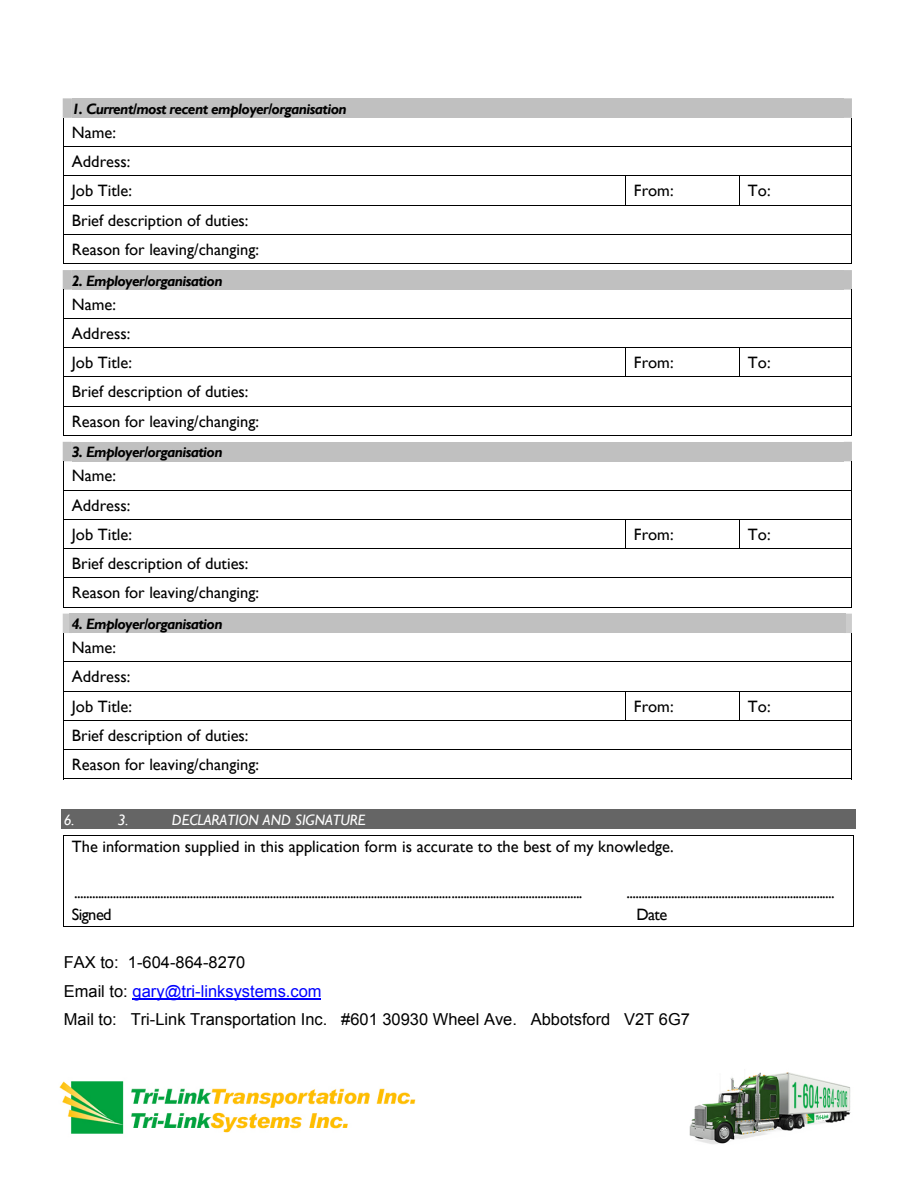
<style>
.page{position:relative;width:918px;height:1188px;background:#fff}
.page>*{position:absolute;margin:0;border:0;box-sizing:border-box;transform-origin:0 0}
.t1{font:16.5px/29.2px "Gill Sans";color:#000}
.t2{font:16.5px/28.5px "Arial";color:#000}
.t3{font:italic 700 15px "Gill Sans";letter-spacing:-.04em;color:#000}
.t4{font:italic 15px "Gill Sans";color:#fff}
.s1{color:#00f}
</style>
<div class="page">
<svg style="left:63px;top:98px;width:789px;height:166px"></svg>
<svg style="left:63px;top:270px;width:789px;height:166px"></svg>
<svg style="left:63px;top:442px;width:789px;height:136px"></svg>
<hr style="left:63px;top:578px;width:789px;height:1px;background:#000">
<hr style="left:63px;top:578px;width:1px;height:30px;background:#000">
<hr style="left:63px;top:607px;width:789px;height:1px;background:#000">
<hr style="left:852px;top:578px;width:1px;height:30px;background:#000">
<svg style="left:63px;top:614px;width:789px;height:166px"></svg>
<div style="left:62px;top:809px;width:794px;height:20px;background:#656565"></div>
<hr style="left:63px;top:835px;width:791px;height:1px;background:#000">
<hr style="left:63px;top:836px;width:1px;height:91px;background:#000">
<hr style="left:63px;top:926px;width:790px;height:1px;background:#000">
<hr style="left:853px;top:836px;width:1px;height:91px;background:#000">
<hr style="left:133px;top:998px;width:188px;height:1px;background:#00f">
<img style="left:59px;top:1072px;width:792px;height:72px">
<p class="t3" style="left:72px;top:100px;width:277px">1. Current/most recent employer/organisation</p>
<p class="t1" style="left:72px;top:118px;width:62px">Name:<br>Address:<br>Job Title:</p>
<p class="t1" style="left:72px;top:206px;width:189px">Brief description of duties:<br>Reason for leaving/changing:</p>
<p class="t3" style="left:72px;top:272px;width:152px">2. Employer/organisation</p>
<p class="t1" style="left:72px;top:290px;width:62px">Name:<br>Address:<br>Job Title:</p>
<p class="t1" style="left:72px;top:377px;width:189px">Brief description of duties:<br>Reason for leaving/changing:</p>
<p class="t3" style="left:72px;top:444px;width:152px">3. Employer/organisation</p>
<p class="t1" style="left:72px;top:462px;width:62px">Name:<br>Address:<br>Job Title:</p>
<p class="t1" style="left:72px;top:549px;width:189px">Brief description of duties:<br>Reason for leaving/changing:</p>
<p class="t3" style="left:72px;top:615px;width:152px">4. Employer/organisation</p>
<p class="t1" style="left:72px;top:633px;width:62px">Name:<br>Address:<br>Job Title:</p>
<p class="t1" style="left:72px;top:721px;width:189px">Brief description of duties:<br>Reason for leaving/changing:</p>
<p class="t1" style="left:634px;top:177px;width:41px">From:</p>
<p class="t1" style="left:748px;top:177px;width:24px">To:</p>
<p class="t1" style="left:634px;top:348px;width:41px">From:</p>
<p class="t1" style="left:748px;top:348px;width:24px">To:</p>
<p class="t1" style="left:634px;top:520px;width:41px">From:</p>
<p class="t1" style="left:748px;top:520px;width:24px">To:</p>
<p class="t1" style="left:634px;top:692px;width:41px">From:</p>
<p class="t1" style="left:748px;top:692px;width:24px">To:</p>
<p class="t4" style="left:64px;top:811px;width:12px">6.</p>
<p class="t4" style="left:118px;top:811px;width:12px">3.</p>
<p class="t4" style="left:172px;top:811px;width:195px">DECLARATION AND SIGNATURE</p>
<p class="t1" style="left:72px;top:832px;width:603px">The information supplied in this application form is accurate to the best of my knowledge.</p>
<p class="t1" style="left:74px;top:878px;width:510px">...........................................................................................................................................................................</p>
<p class="t1" style="left:627px;top:878px;width:210px">......................................................................</p>
<p class="t1" style="left:72px;top:900px;width:41px">Signed</p>
<p class="t1" style="left:636px;top:900px;width:32px">Date</p>
<p class="t2" style="left:64px;top:948px;width:628px">FAX to: 1-604-864-8270<br>Email to: <span class="s1">gary@tri-linksystems.com<br></span>Mail to: Tri-Link Transportation Inc. #601 30930 Wheel Ave. Abbotsford V2T 6G7</p>
</div>
